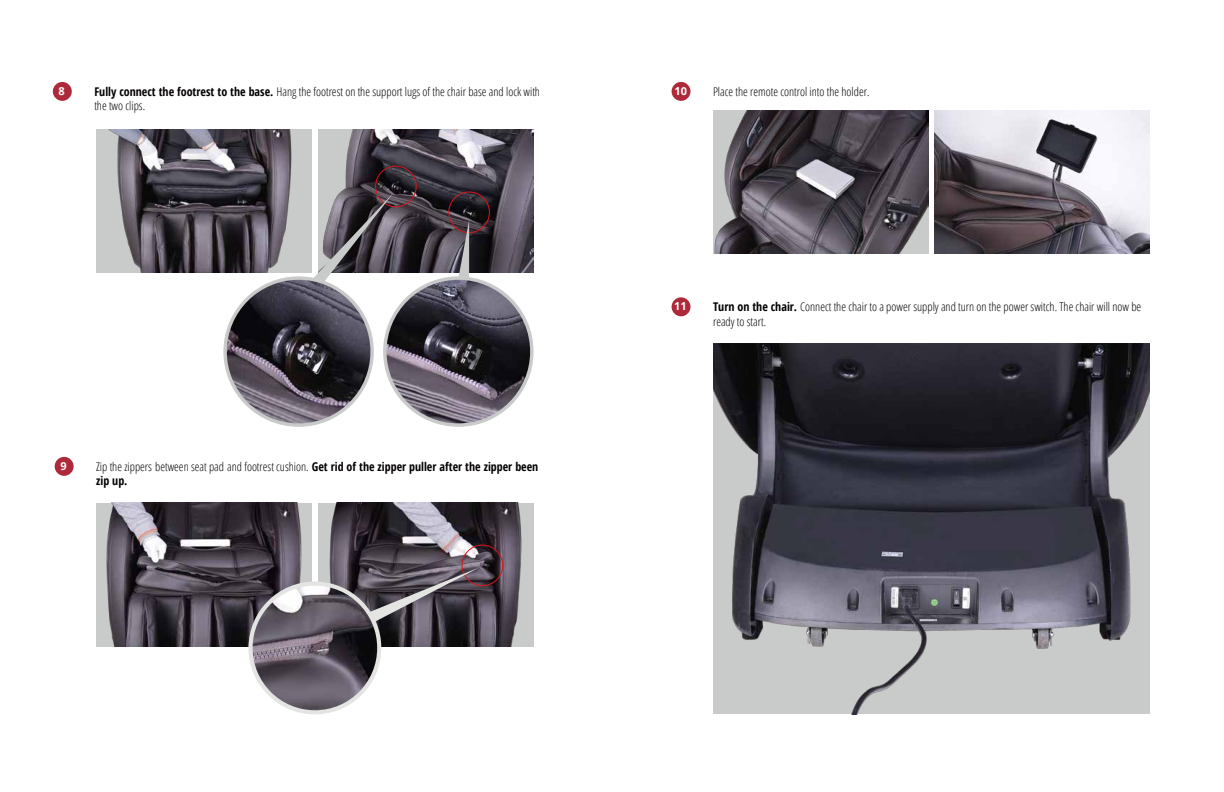
<style>
.page{position:relative;width:1224px;height:792px;background:#fff}
.page>*{position:absolute;margin:0;border:0;box-sizing:border-box;transform-origin:0 0}
.t1{font:300 condensed 12px/14.4px "Open Sans";color:#040000}
.t2{font:700 condensed 12px/14.4px "Open Sans";color:#040000}
.t3{font:700 11px "Open Sans";color:#fff}
.s1{font-weight:700}
.s2{font-weight:300}
</style>
<div class="page">
<img style="left:96px;top:503px;width:216px;height:143px">
<div style="left:53px;top:82px;width:19px;height:19px;background:#ae293a;border-radius:50%"></div>
<div style="left:672px;top:82px;width:19px;height:19px;background:#ae293a;border-radius:50%"></div>
<div style="left:672px;top:297px;width:19px;height:19px;background:#ae293a;border-radius:50%"></div>
<div style="left:55px;top:457px;width:19px;height:19px;background:#ae293a;border-radius:50%"></div>
<img style="left:318px;top:129px;width:216px;height:144px">
<img style="left:96px;top:129px;width:215px;height:144px">
<div style="left:375px;top:166px;width:42px;height:41px;border:1px solid #d71618;border-radius:50%"></div>
<div style="left:448px;top:192px;width:42px;height:41px;border:1px solid #d71618;border-radius:50%"></div>
<svg style="left:223px;top:276px;width:151px;height:151px;background:#c3c4c5"></svg>
<img style="left:227px;top:280px;width:143px;height:143px;border-radius:72px">
<svg style="left:383px;top:276px;width:151px;height:151px;background:#c4c4c5"></svg>
<img style="left:387px;top:280px;width:143px;height:143px;border-radius:72px">
<svg style="left:313px;top:192px;width:81px;height:91px;background:#7f7a80"></svg>
<svg style="left:458px;top:220px;width:11px;height:58px"></svg>
<img style="left:318px;top:503px;width:216px;height:143px">
<svg style="left:248px;top:582px;width:133px;height:132px;background:#dbdada"></svg>
<img style="left:253px;top:586px;width:124px;height:124px;border-radius:62px">
<div style="left:462px;top:545px;width:41px;height:41px;border:1px solid #d71618;border-radius:50%"></div>
<svg style="left:368px;top:568px;width:111px;height:54px;background:#5c565e"></svg>
<img style="left:713px;top:110px;width:216px;height:144px">
<img style="left:934px;top:110px;width:216px;height:144px">
<img style="left:713px;top:343px;width:437px;height:371px">
<p class="t1" style="left:94px;top:84px;width:447px"><span class="s1">Fully connect the footrest to the base.</span> Hang the footrest on the support lugs of the chair base and lock with the two clips.</p>
<p class="t3" style="left:59px;top:83px;width:8px">8</p>
<p class="t3" style="left:675px;top:83px;width:14px">10</p>
<p class="t1" style="left:713px;top:84px;width:158px">Place the remote control into the holder.</p>
<p class="t3" style="left:60px;top:458px;width:8px">9</p>
<p class="t2" style="left:96px;top:459px;width:444px"><span class="s2">Zip the zippers between seat pad and footrest cushion.</span> Get rid of the zipper puller after the zipper been zip up.</p>
<p class="t3" style="left:674px;top:299px;width:14px">11</p>
<p class="t1" style="left:713px;top:299px;width:430px"><span class="s1">Turn on the chair.</span> Connect the chair to a power supply and turn on the power switch. The chair will now be ready to start.</p>
</div>
